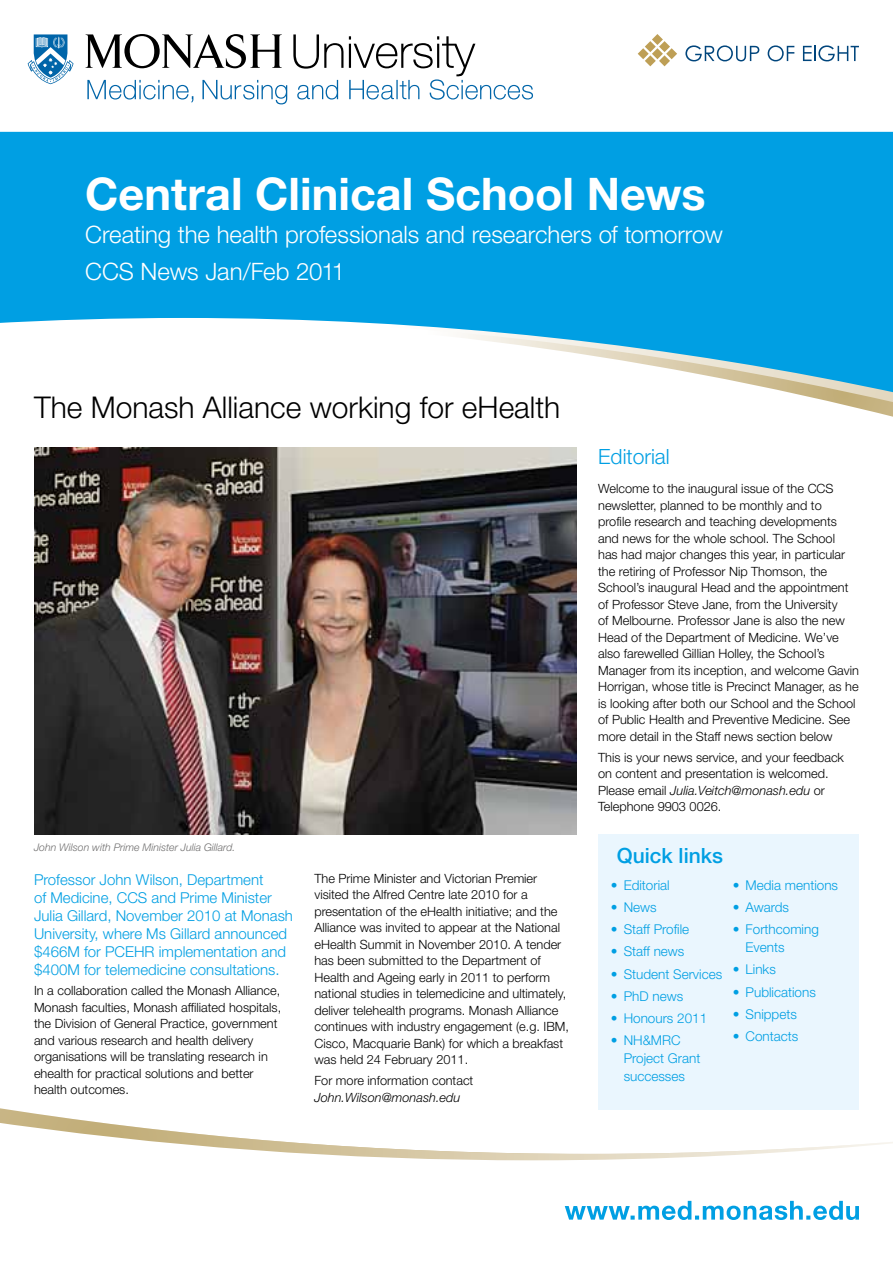
<style>
.page{position:relative;width:893px;height:1263px;background:#fff}
.page>*{position:absolute;margin:0;border:0;box-sizing:border-box;transform-origin:0 0}
.t1{font:700 45px "Helvetica Neue LT";color:#fff}
.t2{font:300 30px "Helvetica Neue LT";color:#000}
.t3{font:300 24px/37.3px "Helvetica Neue LT";letter-spacing:-.005em;color:#fff}
.t4{font:500 21px "Helvetica Neue LT";color:#009fe3}
.t5{font:300 21px "Helvetica Neue LT";color:#009fe3}
.t6{font:300 15px/18px "Helvetica Neue LT";color:#009fe3}
.t7{font:300 13.5px/18px "Helvetica Neue LT";color:#009fe3}
.t8{font:300 12.75px/16.5px "Helvetica Neue LT";color:#000}
.t9{font:italic 300 12.75px "Helvetica Neue LT";color:#000}
.t10{font:italic 300 10.5px "Helvetica Neue LT";color:#706f6f}
.s1{font-style:italic}
</style>
<div class="page">
<svg style="left:0;top:132px;width:893px;height:263px;fill:#009fe3"></svg>
<svg style="left:638px;top:34px;width:39px;height:32px"></svg>
<svg style="left:685px;top:45px;width:74px;height:16px"></svg>
<svg style="left:768px;top:45px;width:26px;height:16px"></svg>
<svg style="left:803px;top:45px;width:56px;height:16px"></svg>
<svg style="left:87px;top:80px;width:106px;height:23px"></svg>
<svg style="left:202px;top:80px;width:85px;height:24px"></svg>
<svg style="left:297px;top:80px;width:41px;height:20px"></svg>
<svg style="left:28px;top:34px;width:46px;height:50px"></svg>
<svg style="left:293px;top:34px;width:50px;height:35px"></svg>
<svg style="left:349px;top:36px;width:184px;height:64px"></svg>
<svg style="left:86px;top:34px;width:196px;height:35px"></svg>
<svg style="left:0;top:1108px;width:80px;height:12px"></svg>
<svg style="left:0;top:1120px;width:893px;height:87px"></svg>
<svg style="left:565px;top:1201px;width:294px;height:19px"></svg>
<div style="left:598px;top:834px;width:261px;height:276px;background:#eaf6fe"></div>
<img style="left:34px;top:447px;width:543px;height:387px">
<h1 class="t1" style="left:85px;top:166px;width:622px">Central Clinical School News</h1>
<h3 class="t3" style="left:85px;top:215px;width:639px">Creating the health professionals and researchers of tomorrow<br>CCS News Jan/Feb 2011</h3>
<h2 class="t2" style="left:34px;top:389px;width:528px">The Monash Alliance working for eHealth</h2>
<p class="t10" style="left:34px;top:841px;width:203px">John Wilson with Prime Minister Julia Gillard.</p>
<p class="t6" style="left:34px;top:870px;width:260px">Professor John Wilson, Department<br>of Medicine, CCS and Prime Minister Julia Gillard, November 2010 at Monash University, where Ms Gillard announced $466M for PCEHR implementation and $400M for telemedicine consultations.</p>
<p class="t8" style="left:34px;top:982px;width:249px">In a collaboration called the Monash Alliance, Monash faculties, Monash affiliated hospitals, the Division of General Practice, government and various research and health delivery organisations will be translating research in ehealth for practical solutions and better health outcomes.</p>
<p class="t8" style="left:314px;top:870px;width:256px">The Prime Minister and Victorian Premier visited the Alfred Centre late 2010 for a presentation of the eHealth initiative; and the Alliance was invited to appear at the National eHealth Summit in November 2010. A tender has been submitted to the Department of Health and Ageing early in 2011 to perform national studies in telemedicine and ultimately, deliver telehealth programs. Monash Alliance continues with industry engagement (e.g. IBM, Cisco, Macquarie Bank) for which a breakfast was held 24 February 2011.</p>
<p class="t8" style="left:314px;top:1072px;width:160px">For more information contact</p>
<p class="t9" style="left:314px;top:1089px;width:147px">John.Wilson@monash.edu</p>
<h3 class="t5" style="left:598px;top:444px;width:73px">Editorial</h3>
<p class="t8" style="left:598px;top:480px;width:262px">Welcome to the inaugural issue of the CCS newsletter, planned to be monthly and to<br>profile research and teaching developments and news for the whole school. The School<br>has had major changes this year, in particular the retiring of Professor Nip Thomson, the School’s inaugural Head and the appointment of Professor Steve Jane, from the University<br>of Melbourne. Professor Jane is also the new Head of the Department of Medicine. We’ve also farewelled Gillian Holley, the School’s Manager from its inception, and welcome Gavin Horrigan, whose title is Precinct Manager, as he is looking after both our School and the School of Public Health and Preventive Medicine. See more detail in the Staff news section below</p>
<p class="t8" style="left:598px;top:748px;width:247px">This is your news service, and your feedback on content and presentation is welcomed.<br>Please email <span class="s1">Julia.Veitch@monash.edu</span> or Telephone 9903 0026.</p>
<h3 class="t4" style="left:617px;top:843px;width:108px">Quick links</h3>
<p class="t7" style="left:611px;top:875px;width:60px">• Editorial</p>
<p class="t7" style="left:611px;top:898px;width:47px">• News</p>
<p class="t7" style="left:611px;top:920px;width:80px">• Staff Profile</p>
<p class="t7" style="left:611px;top:942px;width:75px">• Staff news</p>
<p class="t7" style="left:611px;top:964px;width:113px">• Student Services</p>
<p class="t7" style="left:611px;top:987px;width:74px">• PhD news</p>
<p class="t7" style="left:611px;top:1009px;width:98px">• Honours 2011</p>
<p class="t7" style="left:624px;top:1031px;width:78px;text-indent:-13px">• NH&amp;MRC<br>Project Grant successes</p>
<p class="t7" style="left:733px;top:875px;width:107px">• Media mentions</p>
<p class="t7" style="left:733px;top:898px;width:58px">• Awards</p>
<p class="t7" style="left:746px;top:920px;width:75px;text-indent:-13px">• Forthcoming<br>Events</p>
<p class="t7" style="left:733px;top:960px;width:44px">• Links</p>
<p class="t7" style="left:733px;top:982px;width:85px">• Publications</p>
<p class="t7" style="left:733px;top:1005px;width:66px">• Snippets</p>
<p class="t7" style="left:733px;top:1027px;width:67px">• Contacts</p>
</div>
